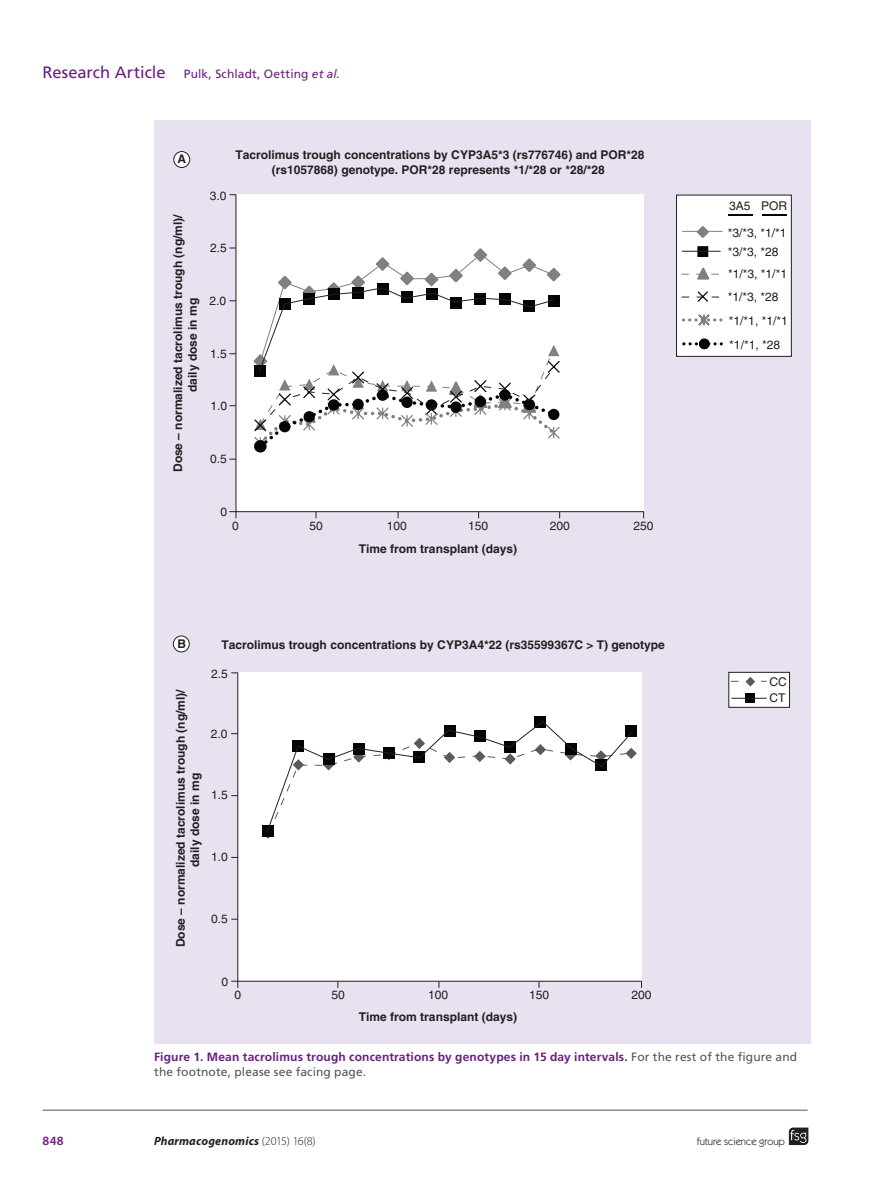
<style>
.page{position:relative;width:885px;height:1191px;background:#fff}
.page>*{position:absolute;margin:0;border:0;box-sizing:border-box;transform-origin:0 0}
.t1{font:600 12.75px "Myriad Pro";color:#6b1f7e}
.t2{font:700 12px/14.4px "Helvetica LT Std";color:#231f20;text-align:center}
.t3{font:12px/23.4px "Helvetica LT Std";color:#231f20}
.t4{font:700 12px/15px "Frutiger";letter-spacing:.015em;color:#6b1f7e}
.t5{font:12px "Frutiger";letter-spacing:.015em;color:#6b1f7e}
.t6{font:italic 700 12px "Myriad Pro";letter-spacing:.015em;color:#231f20}
.t7{font:10.5px "Itc Kabel";color:#231f20}
.s1{font-size:16.5px}
.s2{font-style:italic}
.s3{font-weight:400;color:#52555a}
.s4{font-weight:300;font-style:normal}
</style>
<div class="page">
<div style="left:154px;top:120px;width:656px;height:923px;background:#e8e2f0"></div>
<div style="left:728px;top:672px;width:61px;height:35px;background:#fff;border:1px solid #231f20"></div>
<div style="left:676px;top:195px;width:115px;height:162px;background:#fff;border:1px solid #231f20"></div>
<svg style="left:697px;top:226px;width:11px;height:11px"></svg>
<svg style="left:697px;top:246px;width:11px;height:4px"></svg>
<svg style="left:762px;top:214px;width:24px;height:1px"></svg>
<svg style="left:728px;top:214px;width:24px;height:1px"></svg>
<div style="left:745px;top:693px;width:9px;height:10px;background:#050504"></div>
<svg style="left:235px;top:194px;width:409px;height:788px"></svg>
<hr style="left:682px;top:231px;width:40px;height:1px;background:#80807f">
<svg style="left:258px;top:250px;width:463px;height:122px;background:#eeeeef"></svg>
<svg style="left:681px;top:268px;width:38px;height:11px"></svg>
<svg style="left:681px;top:291px;width:38px;height:11px"></svg>
<svg style="left:731px;top:677px;width:35px;height:9px"></svg>
<hr style="left:731px;top:698px;width:35px;height:1px;background:#231f20">
<svg style="left:231px;top:980px;width:7px;height:8px"></svg>
<svg style="left:229px;top:511px;width:7px;height:7px"></svg>
<div style="left:174px;top:152px;width:16px;height:15px;background:#fff;border-radius:50%"></div>
<div style="left:173px;top:151px;width:17px;height:17px;border:1px solid #231f20;border-radius:50%"></div>
<div style="left:173px;top:636px;width:16px;height:16px;background:#fff;border-radius:50%"></div>
<div style="left:173px;top:635px;width:17px;height:17px;border:1px solid #231f20;border-radius:50%"></div>
<svg style="left:788px;top:1127px;width:20px;height:18px"></svg>
<hr style="left:43px;top:1109px;width:764px;height:1px;background:#52555a">
<p class="t5" style="left:43px;top:67px;width:299px"><span class="s1">Research Article</span> Pulk, Schladt, Oetting <span class="s2">et al.</span></p>
<p class="t2" style="left:177px;top:152px;width:10px">A</p>
<p class="t2" style="left:171px;top:472px;width:260px;rotate:-90deg">Dose – normalized tacrolimus trough (ng/ml)/ daily dose in mg</p>
<p class="t3" style="left:210px;top:184px;width:18px">3.0</p>
<p class="t2" style="left:235px;top:147px;width:410px">Tacrolimus trough concentrations by CYP3A5*3 (rs776746) and POR*28 (rs1057868) genotype. POR*28 represents *1/*28 or *28/*28</p>
<p class="t3" style="left:210px;top:236px;width:18px">2.5</p>
<p class="t3" style="left:209px;top:289px;width:18px">2.0</p>
<p class="t3" style="left:210px;top:342px;width:18px">1.5</p>
<p class="t3" style="left:210px;top:394px;width:18px">1.0</p>
<p class="t3" style="left:210px;top:447px;width:18px">0.5</p>
<p class="t3" style="left:220px;top:500px;width:8px">0</p>
<p class="t3" style="left:232px;top:514px;width:8px">0</p>
<p class="t3" style="left:309px;top:514px;width:15px">50</p>
<p class="t3" style="left:387px;top:514px;width:22px">100</p>
<p class="t3" style="left:468px;top:514px;width:22px">150</p>
<p class="t3" style="left:549px;top:514px;width:22px">200</p>
<p class="t3" style="left:633px;top:514px;width:22px">250</p>
<p class="t2" style="left:359px;top:541px;width:160px">Time from transplant (days)</p>
<p class="t2" style="left:177px;top:637px;width:10px">B</p>
<p class="t2" style="left:173px;top:947px;width:260px;rotate:-90deg">Dose – normalized tacrolimus trough (ng/ml)/ daily dose in mg</p>
<p class="t2" style="left:221px;top:637px;width:445px">Tacrolimus trough concentrations by CYP3A4*22 (rs35599367C &gt; T) genotype</p>
<p class="t3" style="left:211px;top:661px;width:18px">2.5</p>
<p class="t3" style="left:211px;top:722px;width:18px">2.0</p>
<p class="t3" style="left:211px;top:783px;width:18px">1.5</p>
<p class="t3" style="left:211px;top:845px;width:18px">1.0</p>
<p class="t3" style="left:211px;top:906px;width:18px">0.5</p>
<p class="t3" style="left:221px;top:970px;width:8px">0</p>
<p class="t3" style="left:234px;top:983px;width:8px">0</p>
<p class="t3" style="left:331px;top:983px;width:15px">50</p>
<p class="t3" style="left:428px;top:983px;width:22px">100</p>
<p class="t3" style="left:529px;top:983px;width:22px">150</p>
<p class="t3" style="left:631px;top:983px;width:22px">200</p>
<p class="t2" style="left:359px;top:1009px;width:160px">Time from transplant (days)</p>
<p class="t3" style="left:729px;top:194px;width:59px">3A5 POR</p>
<p class="t3" style="left:727px;top:223px;width:60px;line-height:19.5px">*3/*3, *1/*1 *3/*3, *28</p>
<p class="t3" style="left:727px;top:262px;width:61px">*1/*3, *1/*1 *1/*3, *28 *1/*1, *1/*1 *1/*1, *28</p>
<p class="t3" style="left:769px;top:673px;width:19px;line-height:16.5px">CC<br>CT</p>
<p class="t4" style="left:154px;top:1048px;width:644px">Figure 1. Mean tacrolimus trough concentrations by genotypes in 15 day intervals. <span class="s3">For the rest of the figure and the footnote, please see facing page.</span></p>
<p class="t1" style="left:43px;top:1132px;width:23px">848</p>
<p class="t6" style="left:154px;top:1132px;width:163px">Pharmacogenomics <span class="s4">(2015) 16(8)</span></p>
<p class="t7" style="left:696px;top:1135px;width:90px">future science group</p>
</div>
